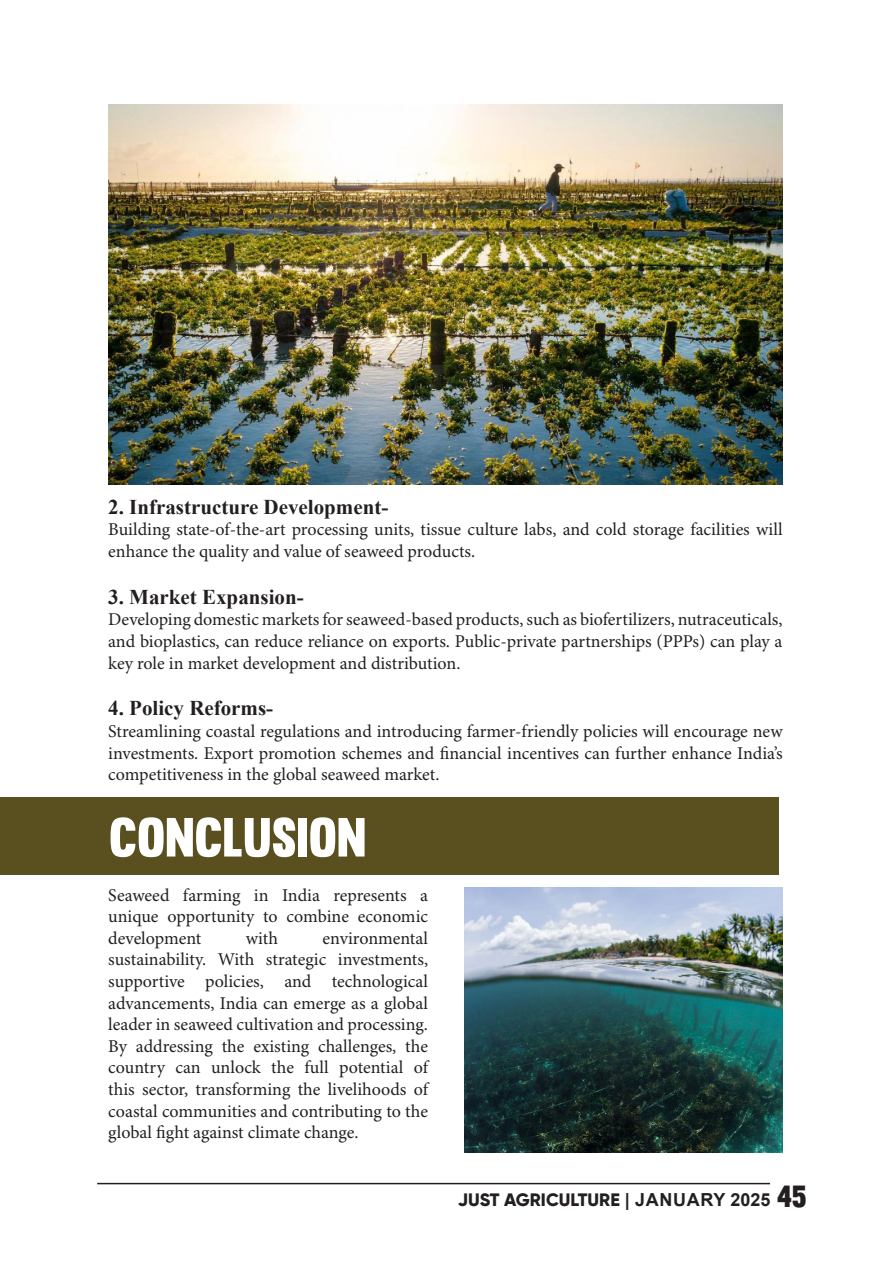
<style>
.page{position:relative;width:893px;height:1263px;background:#fff}
.page>*{position:absolute;margin:0;border:0;box-sizing:border-box;transform-origin:0 0}
.t1{font:54px "Muro";color:#fff}
.t2{font:700 21px "Times New Roman";color:#231f20}
.t3{font:18px/21.6px "Minion Pro";letter-spacing:-.005em;color:#231f20;text-align:justify}
.t4{font:800 18px "Gilroy";color:#231f20}
.s1{font-family:"Arial";font-weight:700}
.s2{font-family:"Muro";font-weight:400;font-size:30px}
</style>
<div class="page">
<hr style="left:97px;top:1183px;width:673px;height:1px;background:#231f20">
<div style="left:0;top:797px;width:778px;height:78px;background:#594f1f"></div>
<img style="left:108px;top:105px;width:675px;height:379px">
<img style="left:464px;top:887px;width:319px;height:265px">
<p class="t2" style="left:108px;top:491px;width:282px">2. Infrastructure Development-</p>
<p class="t3" style="left:108px;top:519px;width:676px">Building state-of-the-art processing units, tissue culture labs, and cold storage facilities will enhance the quality and value of seaweed products.</p>
<p class="t2" style="left:108px;top:581px;width:197px">3. Market Expansion-</p>
<p class="t3" style="left:108px;top:609px;width:676px">Developing domestic markets for seaweed-based products, such as biofertilizers, nutraceuticals, and bioplastics, can reduce reliance on exports. Public-private partnerships (PPPs) can play a key role in market development and distribution.</p>
<p class="t2" style="left:108px;top:693px;width:167px">4. Policy Reforms-</p>
<p class="t3" style="left:108px;top:721px;width:676px">Streamlining coastal regulations and introducing farmer-friendly policies will encourage new investments. Export promotion schemes and financial incentives can further enhance India’s competitiveness in the global seaweed market.</p>
<p class="t1" style="left:109px;top:805px;width:259px">CONCLUSION</p>
<p class="t3" style="left:108px;top:885px;width:321px">Seaweed farming in India represents a unique opportunity to combine economic development</p>
<p class="t3" style="left:108px;top:928px;width:321px;text-indent:214px">environmental sustainability. With strategic investments, supportive policies, and technological advancements, India can emerge as a global leader in seaweed cultivation and processing.<br>By addressing the existing challenges, the country can unlock the full potential of this sector, transforming the livelihoods of coastal communities and contributing to the global fight against climate change.</p>
<p class="t3" style="left:246px;top:928px;width:34px">with</p>
<p class="t4" style="left:458px;top:1188px;width:351px">JUST AGRICULTURE <span class="s1">| JANUARY 2025</span> <span class="s2">45</span></p>
</div>
